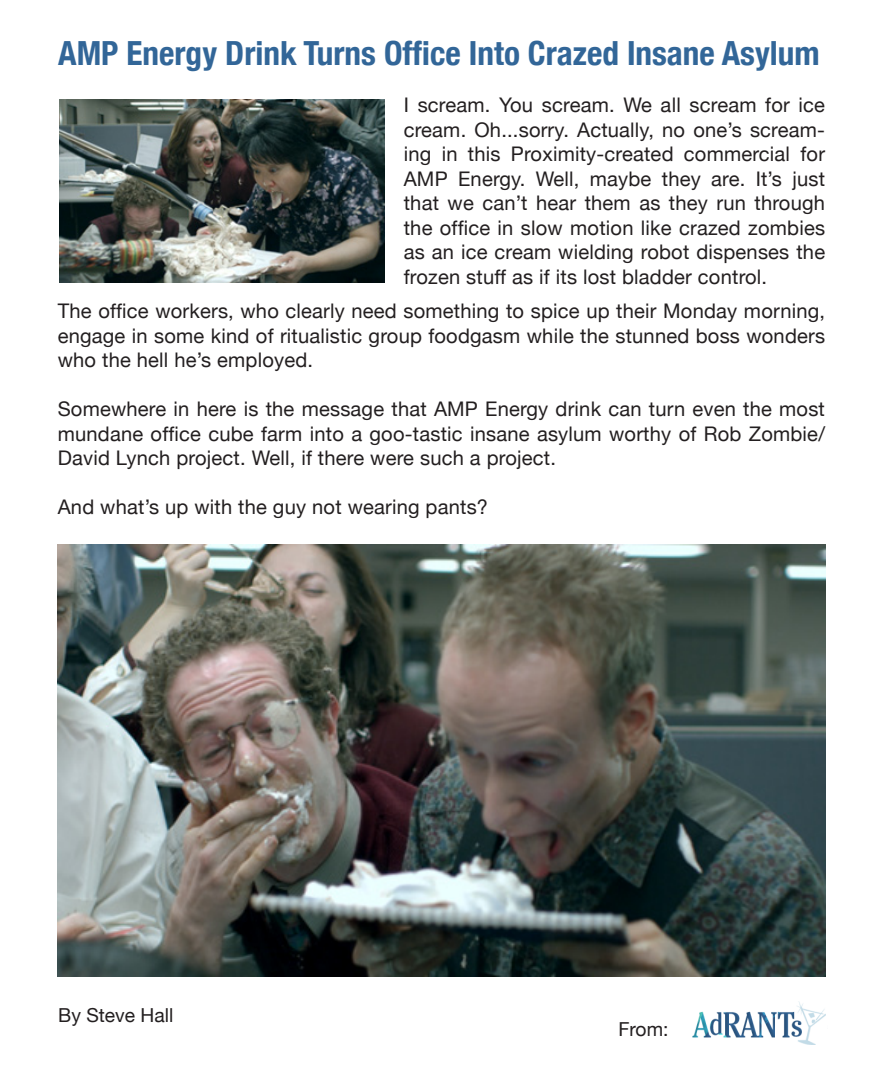
<style>
.page{position:relative;width:882px;height:1071px;background:#fff}
.page>*{position:absolute;margin:0;border:0;box-sizing:border-box;transform-origin:0 0}
.t1{font:700 condensed 33.25px "Helvetica Neue";color:#326698}
.t2{font:20.12px/24.5px "Helvetica Neue";letter-spacing:.01em;color:#231f20;text-align:justify}
.t3{font:19.25px "Helvetica Neue";color:#231f20}
</style>
<div class="page">
<img style="left:692px;top:1001px;width:134px;height:43px">
<img style="left:58px;top:544px;width:767px;height:433px">
<img style="left:60px;top:100px;width:325px;height:183px">
<h1 class="t1" style="left:58px;top:33px;width:763px">AMP Energy Drink Turns Office Into Crazed Insane Asylum</h1>
<p class="t2" style="left:404px;top:93px;width:423px">I scream. You scream. We all scream for ice cream. Oh...sorry. Actually, no one’s scream&shy;ing in this Proximity-created commercial for AMP Energy. Well, maybe they are. It’s just that we can’t hear them as they run through the office in slow motion like crazed zombies as an ice cream wielding robot dispenses the frozen stuff as if its lost bladder control.</p>
<p class="t2" style="left:58px;top:298px;width:769px">The office workers, who clearly need something to spice up their Monday morning, engage in some kind of ritualistic group foodgasm while the stunned boss wonders who the hell he’s employed.</p>
<p class="t2" style="left:58px;top:396px;width:769px">Somewhere in here is the message that AMP Energy drink can turn even the most mundane office cube farm into a goo-tastic insane asylum worthy of Rob Zombie/ David Lynch project. Well, if there were such a project.</p>
<p class="t2" style="left:58px;top:494px;width:432px">And what’s up with the guy not wearing pants?</p>
<p class="t3" style="left:58px;top:1004px;width:117px">By Steve Hall</p>
<p class="t3" style="left:619px;top:1018px;width:51px">From:</p>
</div>
